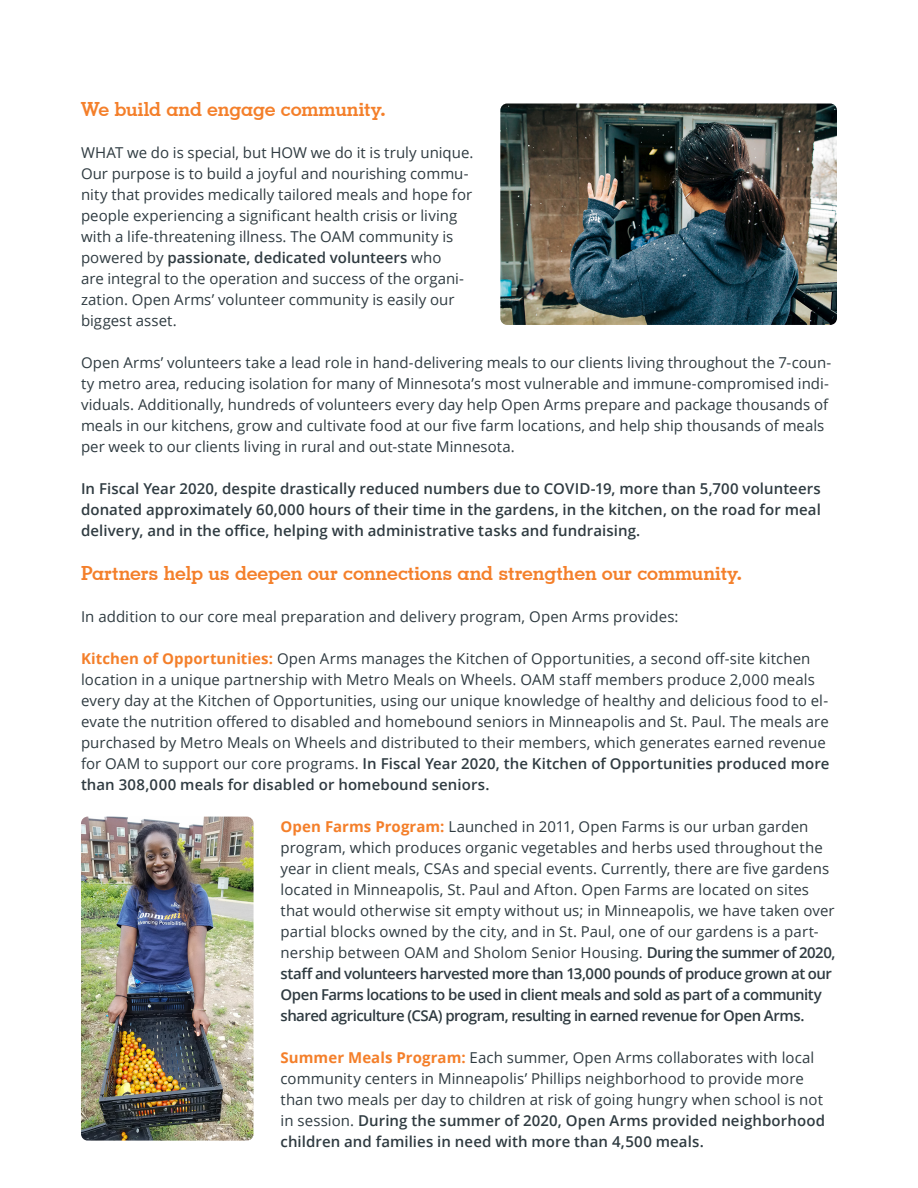
<style>
.page{position:relative;width:918px;height:1188px;background:#fff}
.page>*{position:absolute;margin:0;border:0;box-sizing:border-box;transform-origin:0 0}
.Paragraph_Style_1{font:700 19.5px "Geometric Slab 703 BT";letter-spacing:-.01em;color:#f47f2a}
.t1{font:15px/21px "Open Sans";letter-spacing:.005em;color:#2f3b41}
.t2{font:600 15px/21px "Open Sans";letter-spacing:.005em;color:#2f3b41;text-align:justify}
.s1{font-weight:600}
.s2{font-weight:700;color:#f47f2a}
</style>
<div class="page">
<img style="left:500px;top:104px;width:337px;height:221px">
<img style="left:81px;top:817px;width:173px;height:324px">
<p class="Paragraph_Style_1" style="left:81px;top:97px;width:306px">We build and engage community.</p>
<p class="t1" style="left:81px;top:142px;width:394px">WHAT we do is special, but HOW we do it is truly unique.<br>Our purpose is to build a joyful and nourishing commu&shy;nity that provides medically tailored meals and hope for people experiencing a significant health crisis or living with a life-threatening illness. The OAM community is powered by <span class="s1">passionate, dedicated volunteers</span> who<br>are integral to the operation and success of the organi&shy;zation. Open Arms’ volunteer community is easily our biggest asset.</p>
<p class="t1" style="left:81px;top:352px;width:752px">Open Arms’ volunteers take a lead role in hand-delivering meals to our clients living throughout the 7-coun&shy;ty metro area, reducing isolation for many of Minnesota’s most vulnerable and immune-compromised indi&shy;viduals. Additionally, hundreds of volunteers every day help Open Arms prepare and package thousands of meals in our kitchens, grow and cultivate food at our five farm locations, and help ship thousands of meals per week to our clients living in rural and out-state Minnesota.</p>
<p class="t2" style="left:81px;top:478px;width:741px">In Fiscal Year 2020, despite drastically reduced numbers due to COVID-19, more than 5,700 volunteers donated approximately 60,000 hours of their time in the gardens, in the kitchen, on the road for meal delivery, and in the office, helping with administrative tasks and fundraising.</p>
<p class="Paragraph_Style_1" style="left:81px;top:561px;width:663px">Partners help us deepen our connections and strengthen our community.</p>
<p class="t1" style="left:81px;top:606px;width:599px">In addition to our core meal preparation and delivery program, Open Arms provides:</p>
<p class="t1" style="left:81px;top:648px;width:750px"><span class="s2">Kitchen of Opportunities:</span> Open Arms manages the Kitchen of Opportunities, a second off-site kitchen location in a unique partnership with Metro Meals on Wheels. OAM staff members produce 2,000 meals every day at the Kitchen of Opportunities, using our unique knowledge of healthy and delicious food to el&shy;evate the nutrition offered to disabled and homebound seniors in Minneapolis and St. Paul. The meals are purchased by Metro Meals on Wheels and distributed to their members, which generates earned revenue for OAM to support our core programs. <span class="s1">In Fiscal Year 2020, the Kitchen of Opportunities produced more than 308,000 meals for disabled or homebound seniors.</span></p>
<p class="t1" style="left:281px;top:816px;width:557px"><span class="s2">Open Farms Program:</span> Launched in 2011, Open Farms is our urban garden program, which produces organic vegetables and herbs used throughout the year in client meals, CSAs and special events. Currently, there are five gardens located in Minneapolis, St. Paul and Afton. Open Farms are located on sites that would otherwise sit empty without us; in Minneapolis, we have taken over partial blocks owned by the city, and in St. Paul, one of our gardens is a part&shy;nership between OAM and Sholom Senior Housing. <span class="s1">During the summer of 2020, staff and volunteers harvested more than 13,000 pounds of produce grown at our Open Farms locations to be used in client meals and sold as part of a community shared agriculture (CSA) program, resulting in earned revenue for Open Arms.</span></p>
<p class="t1" style="left:281px;top:1047px;width:546px"><span class="s2">Summer Meals Program:</span> Each summer, Open Arms collaborates with local community centers in Minneapolis’ Phillips neighborhood to provide more than two meals per day to children at risk of going hungry when school is not in session. <span class="s1">During the summer of 2020, Open Arms provided neighborhood children and families in need with more than 4,500 meals.</span></p>
</div>
